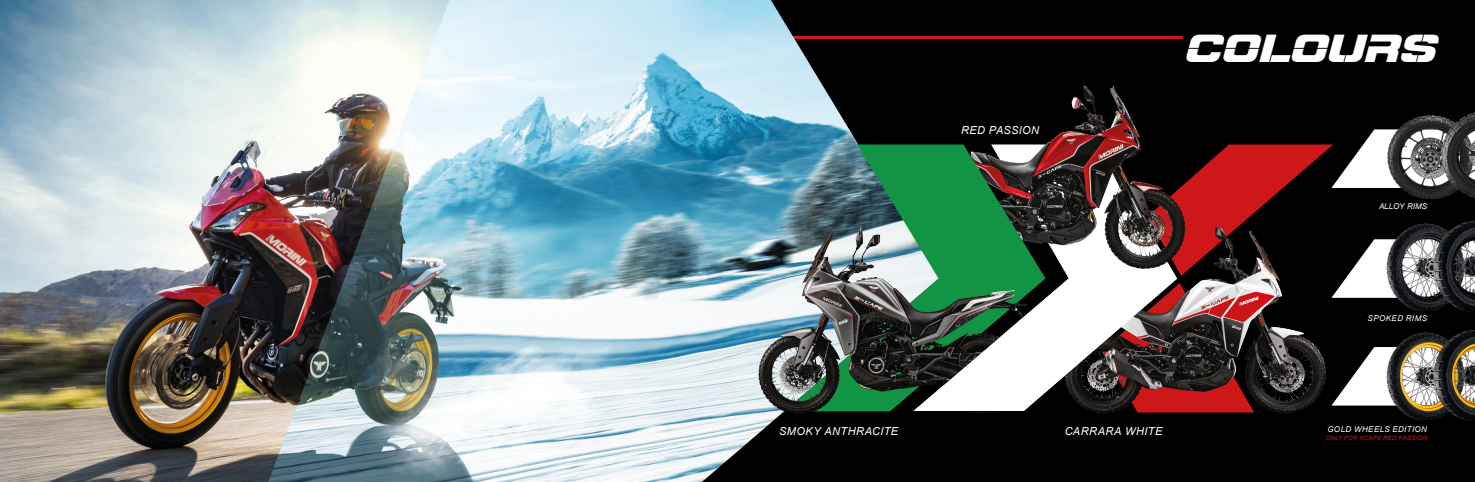
<style>
.page{position:relative;width:1475px;height:482px;background:#fff}
.page>*{position:absolute;margin:0;border:0;box-sizing:border-box;transform-origin:0 0}
.t1{font:italic 40px "Steiner";letter-spacing:.045em;color:#fff}
.t2{font:italic 11px "Arial";letter-spacing:.035em;color:#fff}
.t3{font:italic 8px "Arial";letter-spacing:.045em;color:#fff}
.t4{font:italic 8px "Arial";letter-spacing:-.01em;color:#fff}
.t5{font:italic 6px "Arial";letter-spacing:.055em;color:#cd1719}
</style>
<div class="page">
<div style="left:672px;top:0;width:802px;height:482px;background:#000"></div>
<svg style="left:1045px;top:144px;width:55px;height:134px"></svg>
<img style="left:1110px;top:86px;width:8px;height:39px">
<hr style="left:410px;top:36px;width:772px;height:2px;background:#cd1719">
<img style="left:0;top:0;width:939px;height:482px">
<img style="left:783px;top:144px;width:262px;height:267px">
<img style="left:840px;top:227px;width:21px;height:45px">
<svg style="left:913px;top:278px;width:187px;height:133px"></svg>
<svg style="left:1100px;top:129px;width:252px;height:283px"></svg>
<img style="left:1352px;top:112px;width:122px;height:87px">
<img style="left:1350px;top:200px;width:124px;height:109px">
<img style="left:1350px;top:309px;width:124px;height:112px">
<p class="t2" style="left:779px;top:424px;width:121px">SMOKY ANTHRACITE</p>
<p class="t2" style="left:960px;top:123px;width:80px">RED PASSION</p>
<h1 class="t1" style="left:1184px;top:23px;width:251px">COLOURS</h1>
<p class="t4" style="left:1378px;top:201px;width:49px">ALLOY RIMS</p>
<p class="t2" style="left:1064px;top:424px;width:99px">CARRARA WHITE</p>
<p class="t3" style="left:1367px;top:313px;width:61px">SPOKED RIMS</p>
<p class="t3" style="left:1327px;top:424px;width:101px">GOLD WHEELS EDITION</p>
<p class="t5" style="left:1324px;top:434px;width:103px">ONLY FOR XCAPE RED PASSION</p>
</div>
